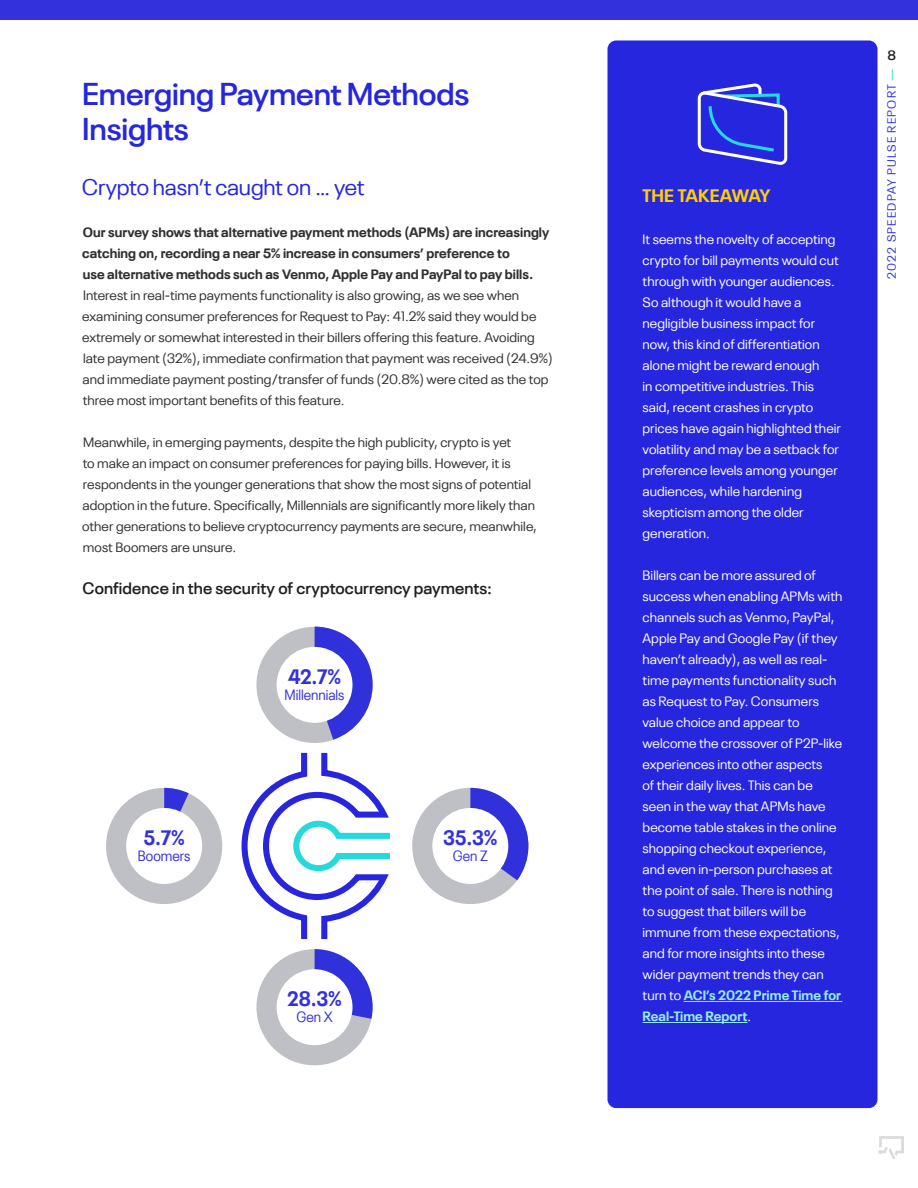
<style>
.page{position:relative;width:918px;height:1188px;background:#fff}
.page>*{position:absolute;margin:0;border:0;box-sizing:border-box;transform-origin:0 0}
.t1{font:600 31.5px/34.5px "Neue Plak";letter-spacing:-.005em;color:#2626de}
.t2{font:22.5px "Neue Plak";letter-spacing:-.005em;color:#2626de}
.Body{font:700 20.85px "Neue Plak";color:#3231dc;scale:.91 1}
.t3{font:700 18px "Neue Plak";letter-spacing:.005em;color:#ffcf00}
.Body-2{font:600 16.5px "Neue Plak";letter-spacing:.005em;color:#231f20}
.Body-3{font:14.85px "Neue Plak";color:#3231dc;scale:.91 1}
.Body-4{font:13.5px/21px "Neue Plak";letter-spacing:.005em;color:#fff}
.Body-5{font:13.5px/21px "Neue Plak";letter-spacing:.005em;color:#312f30}
.t4{font:600 13.5px "Neue Plak";color:#231f20}
.t5{font:12px "Neue Plak";letter-spacing:.1em;color:#3131df}
.s1{font-weight:700}
.s2{font-weight:700;color:#94eded}
.s3{color:#31dbdd}
</style>
<div class="page">
<div style="left:0;top:0;width:918px;height:19px;background:#3231dc"></div>
<svg style="left:878px;top:1136px;width:26px;height:23px"></svg>
<div style="left:608px;top:40px;width:270px;height:1068px;background:#2626de;border-radius:9px"></div>
<hr style="left:684px;top:1001px;width:158px;height:1px;background:#94eded">
<hr style="left:643px;top:1022px;width:104px;height:1px;background:#94eded">
<svg style="left:697px;top:85px;width:91px;height:80px"></svg>
<div style="left:256px;top:627px;width:117px;height:116px;background:#bfc0c5;border-radius:50%"></div>
<svg style="left:315px;top:627px;width:58px;height:113px"></svg>
<div style="left:277px;top:647px;width:76px;height:76px;background:#fff;border-radius:50%"></div>
<div style="left:256px;top:949px;width:117px;height:116px;background:#bfc0c5;border-radius:50%"></div>
<svg style="left:241px;top:752px;width:149px;height:267px"></svg>
<div style="left:277px;top:969px;width:76px;height:76px;background:#fff;border-radius:50%"></div>
<div style="left:106px;top:788px;width:116px;height:116px;background:#bfc0c5;border-radius:50%"></div>
<svg style="left:164px;top:788px;width:25px;height:29px"></svg>
<div style="left:126px;top:808px;width:76px;height:76px;background:#fff;border-radius:50%"></div>
<div style="left:412px;top:788px;width:116px;height:116px;background:#bfc0c5;border-radius:50%"></div>
<svg style="left:470px;top:788px;width:58px;height:92px"></svg>
<div style="left:432px;top:808px;width:76px;height:76px;background:#fff;border-radius:50%"></div>
<p class="t1" style="left:82px;top:74px;width:389px">Emerging Payment Methods<br>Insights</p>
<p class="t2" style="left:82px;top:170px;width:284px">Crypto hasn’t caught on … yet</p>
<p class="Body-5" style="left:82px;top:221px;width:472px"><span class="s1">Our survey shows that alternative payment methods (APMs) are increasingly catching on, recording a near 5% increase in consumers’ preference to<br>use alternative methods such as Venmo, Apple Pay and PayPal to pay bills.<br></span>Interest in real-time payments functionality is also growing, as we see when examining consumer preferences for Request to Pay: 41.2% said they would be extremely or somewhat interested in their billers offering this feature. Avoiding late payment (32%), immediate confirmation that payment was received (24.9%) and immediate payment posting/transfer of funds (20.8%) were cited as the top three most important benefits of this feature.</p>
<p class="Body-5" style="left:82px;top:431px;width:456px">Meanwhile, in emerging payments, despite the high publicity, crypto is yet<br>to make an impact on consumer preferences for paying bills. However, it is respondents in the younger generations that show the most signs of potential adoption in the future. Specifically, Millennials are significantly more likely than other generations to believe cryptocurrency payments are secure, meanwhile, most Boomers are unsure.</p>
<p class="Body-2" style="left:83px;top:576px;width:411px">Confidence in the security of cryptocurrency payments:</p>
<p class="Body" style="left:144px;top:821px;width:46px">5.7%</p>
<p class="Body-3" style="left:138px;top:844px;width:60px">Boomers</p>
<p class="Body" style="left:288px;top:660px;width:59px">42.7%</p>
<p class="Body-3" style="left:285px;top:683px;width:67px">Millennials</p>
<p class="Body" style="left:288px;top:982px;width:61px">28.3%</p>
<p class="Body-3" style="left:296px;top:1006px;width:41px">Gen X</p>
<p class="Body" style="left:444px;top:821px;width:60px">35.3%</p>
<p class="Body-3" style="left:453px;top:844px;width:40px">Gen Z</p>
<p class="t3" style="left:643px;top:181px;width:129px">THE TAKEAWAY</p>
<p class="Body-4" style="left:643px;top:227px;width:200px">It seems the novelty of accepting crypto for bill payments would cut through with younger audiences.<br>So although it would have a negligible business impact for now, this kind of differentiation alone might be reward enough<br>in competitive industries. This said, recent crashes in crypto prices have again highlighted their volatility and may be a setback for preference levels among younger audiences, while hardening skepticism among the older generation.</p>
<p class="Body-4" style="left:643px;top:563px;width:201px">Billers can be more assured of success when enabling APMs with channels such as Venmo, PayPal,<br>Apple Pay and Google Pay (if they haven’t already), as well as real&shy;time payments functionality such as Request to Pay. Consumers value choice and appear to welcome the crossover of P2P-like experiences into other aspects<br>of their daily lives. This can be seen in the way that APMs have become table stakes in the online shopping checkout experience, and even in-person purchases at the point of sale. There is nothing to suggest that billers will be immune from these expectations, and for more insights into these wider payment trends they can turn to <span class="s2">ACI’s 2022 Prime Time for<br>Real-Time Report</span>.</p>
<p class="t4" style="left:887px;top:44px;width:10px">8</p>
<p class="t5" style="left:882px;top:279px;width:212px;rotate:-90deg">2022 SPEEDPAY PULSE REPORT <span class="s3">—</span></p>
</div>
